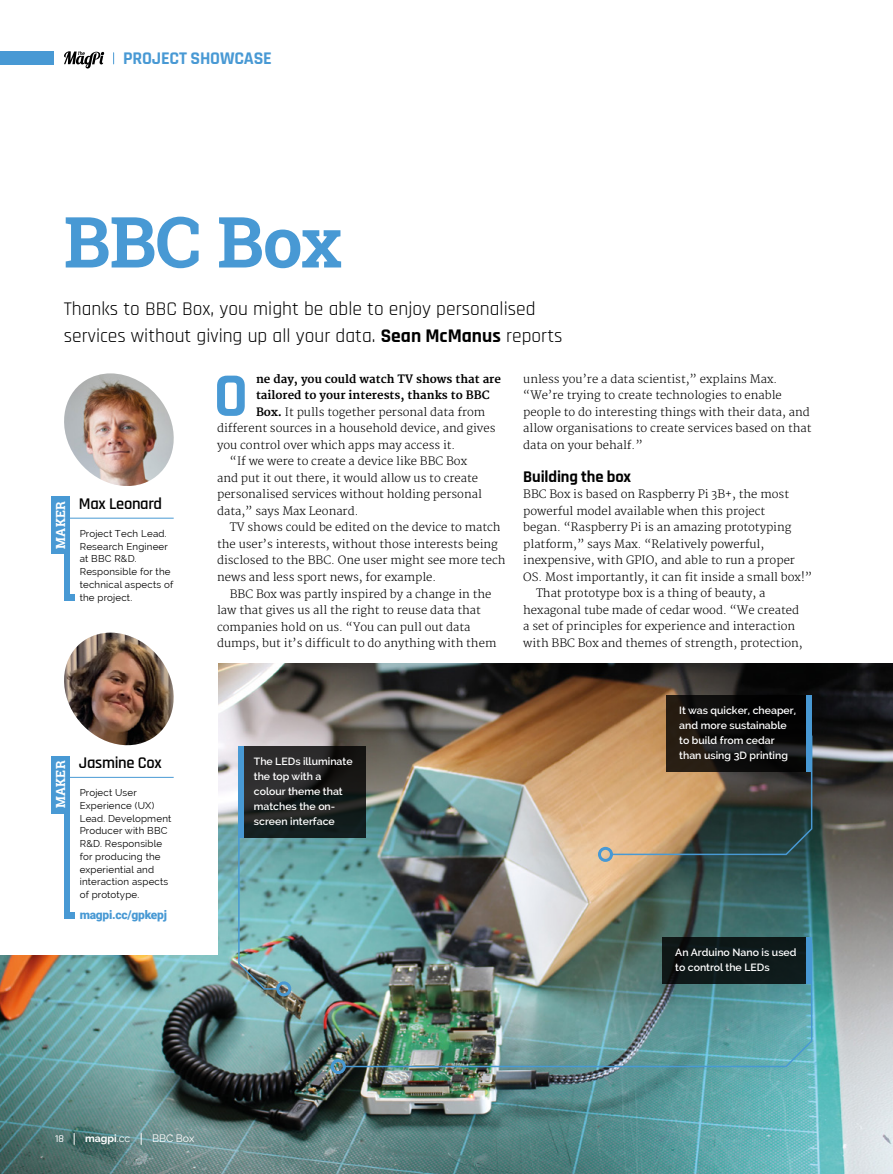
<style>
.page{position:relative;width:893px;height:1174px;background:#fff}
.page>*{position:absolute;margin:0;border:0;box-sizing:border-box;transform-origin:0 0}
.t1{font:700 70.5px "Roboto Slab";letter-spacing:-.01em;color:#4899d4}
.t2{font:700 62.55px "Rajdhani";color:#4899d4}
.t3{font:19.5px/27px "Rajdhani";color:#000}
.t4{font:700 18px "Rajdhani";letter-spacing:-.01em;color:#4899d4}
.t5{font:600 16.5px "Rajdhani";letter-spacing:-.02em;color:#000}
.t6{font:700 16.5px "Rajdhani";letter-spacing:-.01em;color:#000}
.t7{font:700 12.6px "Roboto Slab";letter-spacing:.01em;color:#fff}
.t8{font:900 12px "Roboto";letter-spacing:-.02em;color:#4899d4}
.t9{font:300 11.25px/16.5px "Merriweather";color:#000}
.t10{font:700 11.25px "Merriweather";color:#000}
.t11{font:600 10.5px/15px "Raleway";color:#fff}
.t12{font:700 10.5px "Raleway";color:#fff}
.t13{font:10.5px "Raleway";color:#fff}
.t14{font:500 10.5px "Rajdhani";color:#fff}
.t15{font:9.75px/12.8px "Raleway";letter-spacing:.02em;color:#000}
.s1{font-weight:700}
.s2{font-weight:400}
</style>
<div class="page">
<hr style="left:66px;top:518px;width:108px;height:1px;background:#4899d4">
<div style="left:64px;top:498px;width:6px;height:103px;background:#4899d4"></div>
<img style="left:64px;top:373px;width:110px;height:113px">
<div style="left:51px;top:497px;width:19px;height:57px;background:#4899d4"></div>
<div style="left:65px;top:594px;width:10px;height:7px;background:#4899d4"></div>
<img style="left:0;top:663px;width:893px;height:511px">
<div style="left:0;top:647px;width:217px;height:307px;background:#fff"></div>
<hr style="left:66px;top:777px;width:108px;height:1px;background:#4899d4">
<div style="left:64px;top:757px;width:6px;height:161px;background:#4899d4"></div>
<img style="left:64px;top:632px;width:110px;height:114px">
<div style="left:51px;top:756px;width:19px;height:57px;background:#4899d4"></div>
<div style="left:65px;top:912px;width:10px;height:6px;background:#4899d4"></div>
<svg style="left:244px;top:746px;width:121px;height:91px;background:#1d2020"></svg>
<div style="left:238px;top:746px;width:6px;height:91px;background:#4899d4"></div>
<svg style="left:666px;top:695px;width:140px;height:39px;background:#0b0907"></svg>
<div style="left:806px;top:695px;width:6px;height:76px;background:#4899d4"></div>
<div style="left:662px;top:937px;width:147px;height:46px;background:#0d1716"></div>
<div style="left:806px;top:937px;width:6px;height:46px;background:#4899d4"></div>
<img style="left:237px;top:789px;width:42px;height:201px">
<div style="left:276px;top:981px;width:15px;height:15px;border:3px solid #4899d4;border-radius:50%"></div>
<img style="left:343px;top:942px;width:470px;height:126px">
<div style="left:331px;top:1059px;width:15px;height:15px;border:3px solid #4899d4;border-radius:50%"></div>
<svg style="left:610px;top:734px;width:203px;height:122px;background:#6d604b"></svg>
<div style="left:598px;top:847px;width:15px;height:15px;border:3px solid #4899d4;border-radius:50%"></div>
<div style="left:0;top:51px;width:53px;height:13px;background:#4899d4"></div>
<svg style="left:64px;top:51px;width:40px;height:17px"></svg>
<h3 class="t4" style="left:123px;top:48px;width:150px">PROJECT SHOWCASE</h3>
<h1 class="t1" style="left:64px;top:194px;width:280px">BBC Box</h1>
<h3 class="t3" style="left:64px;top:295px;width:500px">Thanks to BBC Box, you might be able to enjoy personalised services without giving up all your data. <span class="s1">Sean McManus</span> reports</h3>
<p class="t7" style="left:52px;top:548px;width:49px;rotate:-90deg">MAKER</p>
<h3 class="t5" style="left:79px;top:493px;width:85px">Max Leonard</h3>
<p class="t15" style="left:80px;top:527px;width:95px">Project Tech Lead.<br>Research Engineer at BBC R&amp;D.<br>Responsible for the technical aspects of the project.</p>
<h2 class="t2" style="left:214px;top:358px;width:36px">O</h2>
<p class="t10" style="left:256px;top:372px;width:247px">ne day, you could watch TV shows that are</p>
<p class="t10" style="left:256px;top:389px;width:235px">tailored to your interests, thanks to BBC</p>
<p class="t9" style="left:256px;top:404px;width:231px"><span class="s1">Box.</span> It pulls together personal data from</p>
<p class="t9" style="left:217px;top:420px;width:280px">different sources in a household device, and gives</p>
<p class="t9" style="left:217px;top:437px;width:240px">you control over which apps may access it.</p>
<p class="t9" style="left:230px;top:453px;width:239px">“If we were to create a device like BBC Box</p>
<p class="t9" style="left:217px;top:470px;width:263px">and put it out there, it would allow us to create</p>
<p class="t9" style="left:217px;top:486px;width:266px">personalised services without holding personal</p>
<p class="t9" style="left:217px;top:503px;width:143px">data,” says Max Leonard.</p>
<p class="t9" style="left:230px;top:519px;width:272px">TV shows could be edited on the device to match</p>
<p class="t9" style="left:217px;top:536px;width:282px">the user’s interests, without those interests being</p>
<p class="t9" style="left:217px;top:552px;width:290px">disclosed to the BBC. One user might see more tech</p>
<p class="t9" style="left:217px;top:569px;width:221px">news and less sport news, for example.</p>
<p class="t9" style="left:230px;top:586px;width:263px">BBC Box was partly inspired by a change in the</p>
<p class="t9" style="left:217px;top:602px;width:265px">law that gives us all the right to reuse data that</p>
<p class="t9" style="left:217px;top:619px;width:255px">companies hold on us. “You can pull out data</p>
<p class="t9" style="left:217px;top:635px;width:281px">dumps, but it’s difficult to do anything with them</p>
<p class="t9" style="left:523px;top:371px;width:290px">unless you’re a data scientist,” explains Max. “We’re trying to create technologies to enable people to do interesting things with their data, and allow organisations to create services based on that data on your behalf.”</p>
<h3 class="t6" style="left:523px;top:466px;width:109px">Building the box</h3>
<p class="t9" style="left:523px;top:486px;width:267px">BBC Box is based on Raspberry Pi 3B+, the most</p>
<p class="t9" style="left:523px;top:503px;width:244px">powerful model available when this project</p>
<p class="t9" style="left:523px;top:519px;width:270px">began. “Raspberry Pi is an amazing prototyping</p>
<p class="t9" style="left:523px;top:536px;width:242px">platform,” says Max. “Relatively powerful,</p>
<p class="t9" style="left:523px;top:552px;width:273px">inexpensive, with GPIO, and able to run a proper</p>
<p class="t9" style="left:523px;top:569px;width:290px">OS. Most importantly, it can fit inside a small box!”</p>
<p class="t9" style="left:536px;top:585px;width:231px">That prototype box is a thing of beauty, a</p>
<p class="t9" style="left:523px;top:602px;width:277px">hexagonal tube made of cedar wood. “We created</p>
<p class="t9" style="left:523px;top:618px;width:273px">a set of principles for experience and interaction</p>
<p class="t9" style="left:523px;top:635px;width:281px">with BBC Box and themes of strength, protection,</p>
<h3 class="t5" style="left:79px;top:753px;width:84px">Jasmine Cox</h3>
<p class="t15" style="left:80px;top:786px;width:93px">Project User<br>Experience (UX)<br>Lead. Development<br>Producer with BBC<br>R&amp;D. Responsible for producing the experiential and interaction aspects of prototype.</p>
<p class="t8" style="left:80px;top:906px;width:89px">magpi.cc/gpkepj</p>
<p class="t7" style="left:52px;top:808px;width:49px;rotate:-90deg">MAKER</p>
<p class="t11" style="left:254px;top:753px;width:100px">The LEDs illuminate the top with a colour theme that matches the on&shy;screen interface</p>
<p class="t11" style="left:679px;top:702px;width:118px">It was quicker, cheaper, and more sustainable to build from cedar than using 3D printing</p>
<p class="t11" style="left:675px;top:944px;width:123px">An Arduino Nano is used to control the LEDs</p>
<p class="t14" style="left:55px;top:1132px;width:10px">18</p>
<p class="t12" style="left:85px;top:1132px;width:47px">magpi<span class="s2">.cc</span></p>
<p class="t13" style="left:152px;top:1132px;width:44px">BBC Box</p>
</div>
